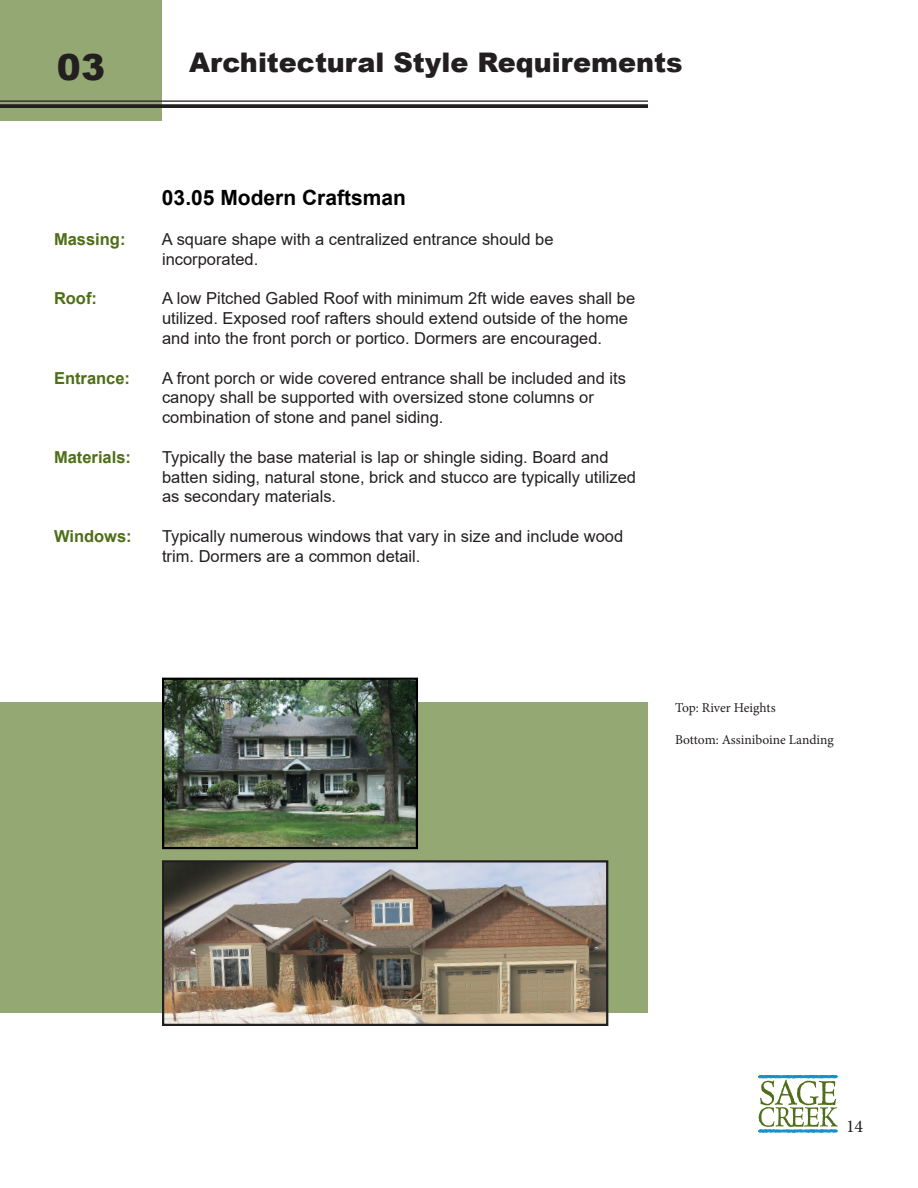
<style>
.page{position:relative;width:918px;height:1188px;background:#fff}
.page>*{position:absolute;margin:0;border:0;box-sizing:border-box;transform-origin:0 0}
.t1{font:900 36px "Arial";color:#231f20}
.t2{font:900 27px "Arial";color:#231f20}
.t3{font:700 21px "Arial";color:#000}
.t4{font:18px "Minion Pro";color:#231f20}
.t5{font:16.5px/19.8px "Arial";color:#231f20}
.t6{font:700 16.5px "Arial";color:#4e6e17}
.t7{font:13.5px "Minion Pro";letter-spacing:-.005em;color:#231f20}
</style>
<div class="page">
<svg style="left:758px;top:1075px;width:80px;height:58px"></svg>
<div style="left:0;top:702px;width:648px;height:310px;background:#94a873"></div>
<div style="left:0;top:0;width:162px;height:121px;background:#94a873"></div>
<svg style="left:0;top:104px;width:648px;height:4px;background:#2e2b2b"></svg>
<hr style="left:0;top:100px;width:648px;height:2px;background:#231f20">
<img style="left:165px;top:863px;width:440px;height:160px">
<div style="left:162px;top:860px;width:446px;height:166px;border:2px solid #231f20"></div>
<img style="left:165px;top:681px;width:250px;height:165px">
<div style="left:162px;top:678px;width:256px;height:171px;border:2px solid #000"></div>
<hr style="left:917px;top:702px;width:1px;height:305px;background:#4e6e17">
<h1 class="t1" style="left:57px;top:41px;width:50px">03</h1>
<h2 class="t2" style="left:189px;top:43px;width:495px">Architectural Style Requirements</h2>
<p class="t3" style="left:162px;top:183px;width:245px">03.05 Modern Craftsman</p>
<p class="t6" style="left:54px;top:228px;width:73px">Massing:</p>
<p class="t5" style="left:162px;top:229px;width:393px">A square shape with a centralized entrance should be incorporated.</p>
<p class="t6" style="left:54px;top:287px;width:45px">Roof:</p>
<p class="t5" style="left:162px;top:289px;width:475px">A low Pitched Gabled Roof with minimum 2ft wide eaves shall be utilized. Exposed roof rafters should extend outside of the home and into the front porch or portico. Dormers are encouraged.</p>
<p class="t6" style="left:54px;top:366px;width:78px">Entrance:</p>
<p class="t5" style="left:162px;top:368px;width:466px">A front porch or wide covered entrance shall be included and its canopy shall be supported with oversized stone columns or combination of stone and panel siding.</p>
<p class="t6" style="left:54px;top:445px;width:79px">Materials:</p>
<p class="t5" style="left:162px;top:447px;width:476px">Typically the base material is lap or shingle siding. Board and batten siding, natural stone, brick and stucco are typically utilized as secondary materials.</p>
<p class="t6" style="left:54px;top:525px;width:79px">Windows:</p>
<p class="t5" style="left:162px;top:526px;width:463px">Typically numerous windows that vary in size and include wood trim. Dormers are a common detail.</p>
<p class="t7" style="left:675px;top:698px;width:102px">Top: River Heights</p>
<p class="t7" style="left:675px;top:731px;width:160px">Bottom: Assiniboine Landing</p>
<p class="t4" style="left:846px;top:1114px;width:19px">14</p>
</div>
